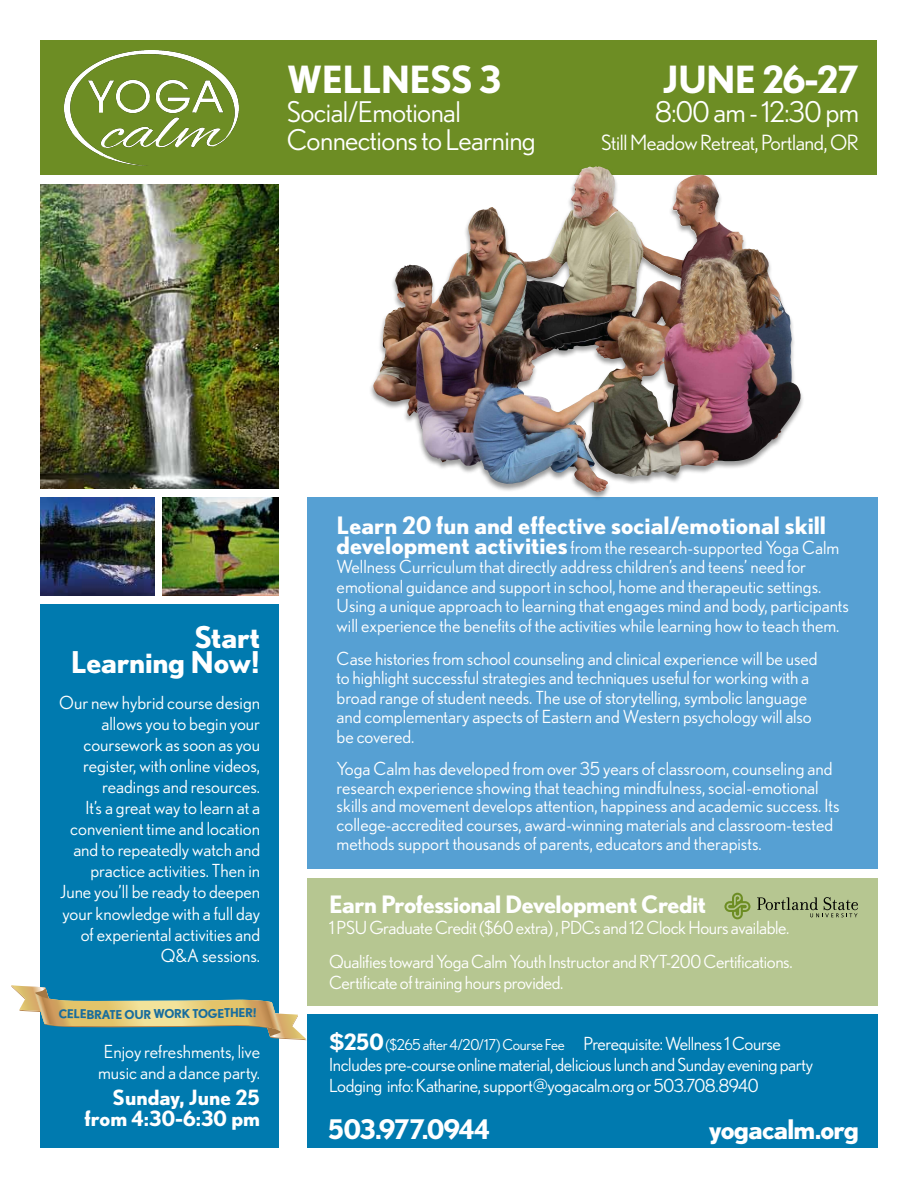
<style>
.page{position:relative;width:918px;height:1188px;background:#fff}
.page>*{position:absolute;margin:0;border:0;box-sizing:border-box;transform-origin:0 0}
.t1{font:700 37.5px "Nobel";letter-spacing:-.02em;color:#fff}
.t2{font:700 30px/25.5px "Nobel";letter-spacing:-.01em;color:#fff;text-align:right}
.t3{font:28.5px/28.5px "Nobel";letter-spacing:-.02em;color:#fff}
.t4{font:700 27px "Nobel";letter-spacing:-.025em;color:#fff}
.t5{font:700 24px "Nobel";color:#fff}
.t6{font:700 24px "Nobel";letter-spacing:-.02em;color:#fff}
.t7{font:21px "Nobel";letter-spacing:-.02em;color:#fff}
.t8{font:700 21px/21px "Nobel";color:#fff;text-align:right}
.t9{font:18px/21px "Nobel";color:#fff}
.t10{font:18px/34.5px "Nobel";letter-spacing:-.02em;color:#fff}
.t11{font:15px "Nobel";letter-spacing:-.02em;color:#fff}
.t12{font:700 12.15px "Nobel";letter-spacing:-.03em;color:#186d9d}
.s1{font-weight:700;font-size:24px}
.s2{color:#56a0d3}
.s3{font-weight:700;font-size:22.5px}
</style>
<div class="page">
<div style="left:307px;top:498px;width:571px;height:371px;background:#56a0d3"></div>
<div style="left:307px;top:878px;width:571px;height:127px;background:#b6c691"></div>
<div style="left:307px;top:1014px;width:571px;height:134px;background:#007aaf"></div>
<div style="left:40px;top:40px;width:838px;height:136px;background:#6d8d24"></div>
<div style="left:40px;top:604px;width:239px;height:544px;background:#007aaf"></div>
<img style="left:40px;top:497px;width:115px;height:99px">
<img style="left:163px;top:497px;width:116px;height:99px">
<div style="left:369px;top:166px;width:436px;height:334px;background:#000;opacity:.4"></div>
<img style="left:395px;top:166px;width:201px;height:142px">
<img style="left:40px;top:185px;width:239px;height:304px">
<svg style="left:724px;top:893px;width:26px;height:26px"></svg>
<svg style="left:757px;top:897px;width:101px;height:20px"></svg>
<img style="left:65px;top:51px;width:174px;height:114px">
<svg style="left:11px;top:985px;width:295px;height:55px"></svg>
<h1 class="t1" style="left:287px;top:57px;width:216px">WELLNESS 3</h1>
<h3 class="t3" style="left:287px;top:97px;width:251px">Social/Emotional<br>Connections to Learning</h3>
<h1 class="t1" style="left:663px;top:57px;width:198px">JUNE 26-27</h1>
<h3 class="t3" style="left:655px;top:97px;width:206px">8:00 am - 12:30 pm</h3>
<p class="t7" style="left:601px;top:131px;width:259px">Still Meadow Retreat, Portland, OR</p>
<h2 class="t2" style="left:71px;top:624px;width:191px">Start<br>Learning Now!</h2>
<p class="t9" style="left:59px;top:692px;width:202px;text-align:right">Our new hybrid course design allows you to begin your coursework as soon as you register, with online videos, readings and resources.<br>It’s a great way to learn at a convenient time and location and to repeatedly watch and practice activities. Then in<br>June you’ll be ready to deepen your knowledge with a full day of experiental activities and<br>Q&amp;A sessions.</p>
<p class="t12" style="left:94px;top:1007px;width:42px">RATE O</p>
<p class="t12" style="left:134px;top:1007px;width:92px;rotate:-1deg">UR WORK TOGE</p>
<p class="t12" style="left:224px;top:1006px;width:23px">THE</p>
<p class="t9" style="left:98px;top:1041px;width:163px;text-align:center">Enjoy refreshments, live music and a dance party.</p>
<p class="t8" style="left:85px;top:1087px;width:177px">Sunday, June 25 from 4:30-6:30 pm</p>
<h3 class="t5" style="left:337px;top:511px;width:491px">Learn 20 fun and effective social/emotional skill</h3>
<p class="t9" style="left:337px;top:537px;width:514px;line-height:19.5px"><span class="s1">development activities</span> from the research-supported Yoga Calm Wellness Curriculum that directly address children’s and teens’ need for emotional guidance and support in school, home and therapeutic settings.<br>Using a unique approach to learning that engages mind and body, participants will experience the benefits of the activities while learning how to teach them.</p>
<p class="t9" style="left:337px;top:648px;width:497px;line-height:19.5px">Case histories from school counseling and clinical experience will be used to highlight successful strategies and techniques useful for working with a broad range of student needs. The use of storytelling, symbolic language and complementary aspects of Eastern and Western psychology will also <span class="s2">be </span>be covered.</p>
<p class="t9" style="left:337px;top:759px;width:504px;line-height:18.8px">Yoga Calm has developed from over 35 years of classroom, counseling and research experience showing that teaching mindfulness, social-emotional skills and movement develops attention, happiness and academic success. Its college-accredited courses, award-winning materials and classroom-tested methods support thousands of parents, educators and therapists.</p>
<h3 class="t6" style="left:329px;top:890px;width:378px">Earn Professional Development Credit</h3>
<p class="t10" style="left:329px;top:910px;width:465px">1 PSU Graduate Credit ($60 extra) , PDCs and 12 Clock Hours available.<br>Qualifies toward Yoga Calm Youth Instructor and RYT-200 Certifications.</p>
<p class="t10" style="left:329px;top:965px;width:236px">Certificate of training hours provided.</p>
<p class="t11" style="left:329px;top:1036px;width:237px"><span class="s3">$250</span> ($265 after 4/20/17) Course Fee</p>
<p class="t10" style="left:329px;top:1054px;width:486px;line-height:21px">Includes pre-course online material, delicious lunch and Sunday evening party<br>Lodging info: Katharine, support@yogacalm.org or 503.708.8940</p>
<h3 class="t4" style="left:328px;top:1113px;width:163px">503.977.0944</h3>
<h3 class="t4" style="left:709px;top:1113px;width:152px">yogacalm.org</h3>
<p class="t10" style="left:584px;top:1026px;width:199px">Prerequisite: Wellness 1 Course</p>
</div>
